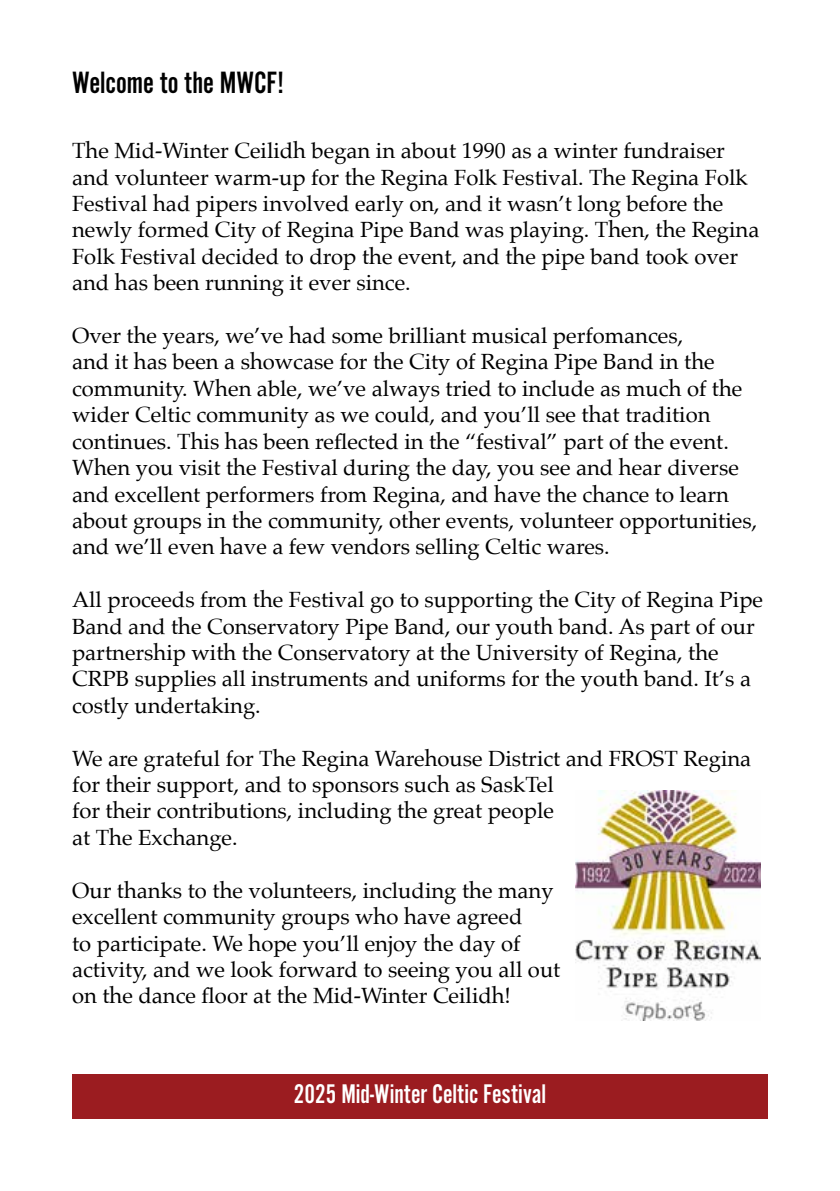
<style>
.page{position:relative;width:840px;height:1191px;background:#fff}
.page>*{position:absolute;margin:0;border:0;box-sizing:border-box;transform-origin:0 0}
.t1{font:32px "Alternate Got No 2 D";color:#000}
.t2{font:28px "Alternate Got No 2 D";color:#fff}
.t3{font:22px/26.4px "Palatino";color:#000}
</style>
<div class="page">
<div style="left:72px;top:1074px;width:695px;height:45px;background:#9b1c20"></div>
<img style="left:575px;top:790px;width:185px;height:230px">
<h1 class="t1" style="left:72px;top:66px;width:214px">Welcome to the MWCF!</h1>
<p class="t3" style="left:72px;top:137px;width:688px">The Mid-Winter Ceilidh began in about 1990 as a winter fundraiser and volunteer warm-up for the Regina Folk Festival. The Regina Folk Festival had pipers involved early on, and it wasn’t long before the newly formed City of Regina Pipe Band was playing. Then, the Regina Folk Festival decided to drop the event, and the pipe band took over and has been running it ever since.</p>
<p class="t3" style="left:72px;top:322px;width:686px">Over the years, we’ve had some brilliant musical perfomances,<br>and it has been a showcase for the City of Regina Pipe Band in the community. When able, we’ve always tried to include as much of the wider Celtic community as we could, and you’ll see that tradition continues. This has been reflected in the “festival” part of the event.<br>When you visit the Festival during the day, you see and hear diverse and excellent performers from Regina, and have the chance to learn about groups in the community, other events, volunteer opportunities, and we’ll even have a few vendors selling Celtic wares.</p>
<p class="t3" style="left:72px;top:586px;width:692px">All proceeds from the Festival go to supporting the City of Regina Pipe Band and the Conservatory Pipe Band, our youth band. As part of our partnership with the Conservatory at the University of Regina, the CRPB supplies all instruments and uniforms for the youth band. It’s a costly undertaking.</p>
<p class="t3" style="left:72px;top:745px;width:680px">We are grateful for The Regina Warehouse District and FROST Regina for their support, and to sponsors such as SaskTel<br>for their contributions, including the great people<br>at The Exchange.</p>
<p class="t3" style="left:72px;top:877px;width:489px">Our thanks to the volunteers, including the many excellent community groups who have agreed<br>to participate. We hope you’ll enjoy the day of activity, and we look forward to seeing you all out on the dance floor at the Mid-Winter Ceilidh!</p>
<p class="t2" style="left:294px;top:1079px;width:254px">2025 Mid-Winter Celtic Festival</p>
</div>
